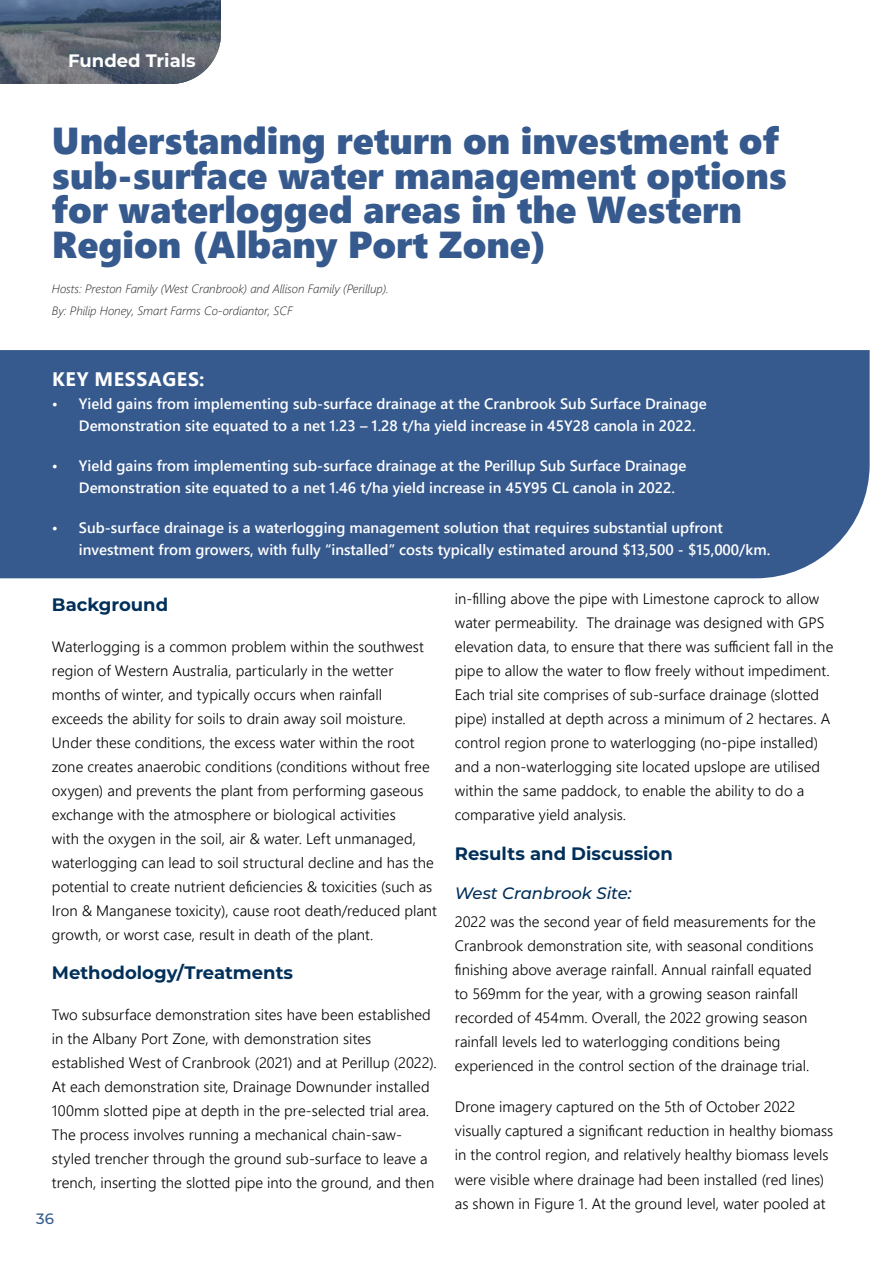
<style>
.page{position:relative;width:893px;height:1263px;background:#fff}
.page>*{position:absolute;margin:0;border:0;box-sizing:border-box;transform-origin:0 0}
.t1{font:37.5px/34.5px "Segoe UI Black";color:#365a8e}
.t2{font:700 19.5px "Segoe UI";letter-spacing:.035em;color:#fff}
.t3{font:700 18px "Montserrat";color:#002f59}
.t4{font:700 18px "Montserrat";color:#fff}
.t5{font:italic 500 16.5px "Montserrat";color:#002f59}
.t6{font:300 15px/24px "Segoe UI";letter-spacing:.005em;color:#000}
.t7{font:600 15px/22.5px "Segoe UI";color:#fff}
.t8{font:500 15px "Montserrat";color:#355b8e}
.t9{font:italic 300 12px "Segoe UI";color:#231f20}
</style>
<div class="page">
<svg style="left:0;top:0;width:221px;height:84px;background:#5d6876"></svg>
<div style="left:0;top:350px;width:870px;height:228px;background:#365a8e"></div>
<p class="t4" style="left:68px;top:47px;width:129px">Funded Trials</p>
<p class="t1" style="left:52px;top:121px;width:737px">Understanding return on investment of sub-surface water management options for waterlogged areas in the Western Region (Albany Port Zone)</p>
<p class="t9" style="left:52px;top:277px;width:338px">Hosts: Preston Family (West Cranbrook) and Allison Family (Perillup).</p>
<p class="t9" style="left:52px;top:299px;width:242px">By: Philip Honey, Smart Farms Co-ordiantor, SCF</p>
<p class="t2" style="left:52px;top:361px;width:154px">KEY MESSAGES:</p>
<p class="t7" style="left:79px;top:391px;width:629px;text-indent:-27px">• Yield gains from implementing sub-surface drainage at the Cranbrook Sub Surface Drainage<br>Demonstration site equated to a net 1.23 – 1.28 t/ha yield increase in 45Y28 canola in 2022.</p>
<p class="t7" style="left:79px;top:453px;width:609px;text-indent:-27px">• Yield gains from implementing sub-surface drainage at the Perillup Sub Surface Drainage<br>Demonstration site equated to a net 1.46 t/ha yield increase in 45Y95 CL canola in 2022.</p>
<p class="t7" style="left:79px;top:515px;width:693px;text-indent:-27px">• Sub-surface drainage is a waterlogging management solution that requires substantial upfront investment from growers, with fully “installed” costs typically estimated around $13,500 - $15,000/km.</p>
<p class="t3" style="left:52px;top:591px;width:118px">Background</p>
<p class="t6" style="left:52px;top:633px;width:386px">Waterlogging is a common problem within the southwest region of Western Australia, particularly in the wetter months of winter, and typically occurs when rainfall exceeds the ability for soils to drain away soil moisture.<br>Under these conditions, the excess water within the root zone creates anaerobic conditions (conditions without free oxygen) and prevents the plant from performing gaseous exchange with the atmosphere or biological activities<br>with the oxygen in the soil, air &amp; water. Left unmanaged, waterlogging can lead to soil structural decline and has the potential to create nutrient deficiencies &amp; toxicities (such as Iron &amp; Manganese toxicity), cause root death/reduced plant growth, or worst case, result in death of the plant.</p>
<p class="t3" style="left:52px;top:960px;width:243px">Methodology/Treatments</p>
<p class="t6" style="left:52px;top:1001px;width:386px">Two subsurface demonstration sites have been established in the Albany Port Zone, with demonstration sites established West of Cranbrook (2021) and at Perillup (2022).<br>At each demonstration site, Drainage Downunder installed 100mm slotted pipe at depth in the pre-selected trial area.<br>The process involves running a mechanical chain-saw&shy;styled trencher through the ground sub-surface to leave a trench, inserting the slotted pipe into the ground, and then</p>
<p class="t6" style="left:455px;top:585px;width:380px">in-filling above the pipe with Limestone caprock to allow water permeability. The drainage was designed with GPS elevation data, to ensure that there was sufficient fall in the pipe to allow the water to flow freely without impediment.<br>Each trial site comprises of sub-surface drainage (slotted pipe) installed at depth across a minimum of 2 hectares. A control region prone to waterlogging (no-pipe installed) and a non-waterlogging site located upslope are utilised within the same paddock, to enable the ability to do a comparative yield analysis.</p>
<p class="t3" style="left:455px;top:840px;width:219px">Results and Discussion</p>
<p class="t5" style="left:455px;top:882px;width:178px">West Cranbrook Site:</p>
<p class="t6" style="left:455px;top:909px;width:362px">2022 was the second year of field measurements for the Cranbrook demonstration site, with seasonal conditions finishing above average rainfall. Annual rainfall equated to 569mm for the year, with a growing season rainfall recorded of 454mm. Overall, the 2022 growing season rainfall levels led to waterlogging conditions being experienced in the control section of the drainage trial.</p>
<p class="t6" style="left:455px;top:1094px;width:380px">Drone imagery captured on the 5th of October 2022 visually captured a significant reduction in healthy biomass in the control region, and relatively healthy biomass levels were visible where drainage had been installed (red lines) as shown in Figure 1. At the ground level, water pooled at</p>
<p class="t8" style="left:36px;top:1208px;width:19px">36</p>
</div>
